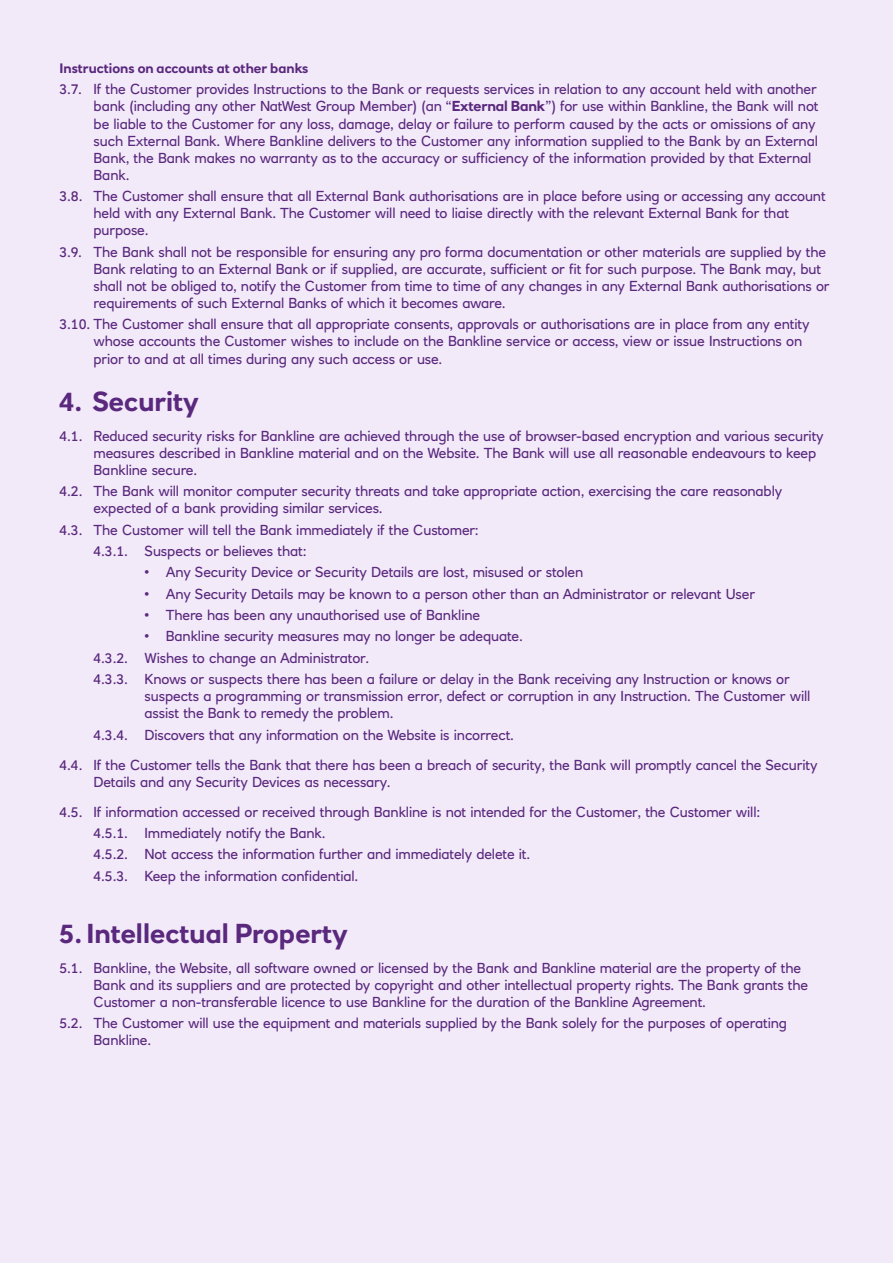
<style>
.page{position:relative;width:893px;height:1263px;background:#f2eaf9}
.page>*{position:absolute;margin:0;border:0;box-sizing:border-box;transform-origin:0 0}
.t1{font:700 27px "RN House Sans";color:#5a287d}
.Paragraph_Style_1{font:14.25px/17.1px "RN House Sans";letter-spacing:-.01em;color:#5a287d}
.t2{font:700 13.5px "RN House Sans";color:#5a287d}
.s1{font-weight:700}
</style>
<div class="page">
<h4 class="t2" style="left:60px;top:60px;width:251px">Instructions on accounts at other banks</h4>
<p class="Paragraph_Style_1" style="left:94px;top:81px;width:726px;text-indent:-34px">3.7. If the Customer provides Instructions to the Bank or requests services in relation to any account held with another bank (including any other NatWest Group Member) (an “<span class="s1">External Bank</span>”) for use within Bankline, the Bank will not be liable to the Customer for any loss, damage, delay or failure to perform caused by the acts or omissions of any such External Bank. Where Bankline delivers to the Customer any information supplied to the Bank by an External Bank, the Bank makes no warranty as to the accuracy or sufficiency of the information provided by that External Bank.</p>
<p class="Paragraph_Style_1" style="left:94px;top:187px;width:734px;text-indent:-34px">3.8. The Customer shall ensure that all External Bank authorisations are in place before using or accessing any account held with any External Bank. The Customer will need to liaise directly with the relevant External Bank for that purpose.</p>
<p class="Paragraph_Style_1" style="left:94px;top:243px;width:737px;text-indent:-34px">3.9. The Bank shall not be responsible for ensuring any pro forma documentation or other materials are supplied by the Bank relating to an External Bank or if supplied, are accurate, sufficient or fit for such purpose. The Bank may, but shall not be obliged to, notify the Customer from time to time of any changes in any External Bank authorisations or requirements of such External Banks of which it becomes aware.</p>
<p class="Paragraph_Style_1" style="left:94px;top:316px;width:717px;text-indent:-34px">3.10. The Customer shall ensure that all appropriate consents, approvals or authorisations are in place from any entity whose accounts the Customer wishes to include on the Bankline service or access, view or issue Instructions on prior to and at all times during any such access or use.</p>
<h4 class="t1" style="left:60px;top:385px;width:141px">4. Security</h4>
<p class="Paragraph_Style_1" style="left:94px;top:427px;width:732px;text-indent:-34px">4.1. Reduced security risks for Bankline are achieved through the use of browser-based encryption and various security measures described in Bankline material and on the Website. The Bank will use all reasonable endeavours to keep<br>Bankline secure.</p>
<p class="Paragraph_Style_1" style="left:94px;top:483px;width:690px;text-indent:-34px">4.2. The Bank will monitor computer security threats and take appropriate action, exercising the care reasonably expected of a bank providing similar services.</p>
<p class="Paragraph_Style_1" style="left:60px;top:521px;width:421px">4.3. The Customer will tell the Bank immediately if the Customer:</p>
<p class="Paragraph_Style_1" style="left:94px;top:542px;width:214px">4.3.1. Suspects or believes that:</p>
<p class="Paragraph_Style_1" style="left:145px;top:564px;width:440px">• Any Security Device or Security Details are lost, misused or stolen</p>
<p class="Paragraph_Style_1" style="left:145px;top:585px;width:612px">• Any Security Details may be known to a person other than an Administrator or relevant User</p>
<p class="Paragraph_Style_1" style="left:145px;top:606px;width:337px">• There has been any unauthorised use of Bankline</p>
<p class="Paragraph_Style_1" style="left:145px;top:628px;width:380px">• Bankline security measures may no longer be adequate.</p>
<p class="Paragraph_Style_1" style="left:94px;top:649px;width:277px">4.3.2. Wishes to change an Administrator.</p>
<p class="Paragraph_Style_1" style="left:145px;top:670px;width:667px;text-indent:-51px">4.3.3. Knows or suspects there has been a failure or delay in the Bank receiving any Instruction or knows or suspects a programming or transmission error, defect or corruption in any Instruction. The Customer will assist the Bank to remedy the problem.</p>
<p class="Paragraph_Style_1" style="left:94px;top:726px;width:422px">4.3.4. Discovers that any information on the Website is incorrect.</p>
<p class="Paragraph_Style_1" style="left:94px;top:756px;width:725px;text-indent:-34px">4.4. If the Customer tells the Bank that there has been a breach of security, the Bank will promptly cancel the Security<br>Details and any Security Devices as necessary.</p>
<p class="Paragraph_Style_1" style="left:60px;top:803px;width:702px">4.5. If information accessed or received through Bankline is not intended for the Customer, the Customer will:</p>
<p class="Paragraph_Style_1" style="left:94px;top:824px;width:234px">4.5.1. Immediately notify the Bank.</p>
<p class="Paragraph_Style_1" style="left:94px;top:845px;width:438px">4.5.2. Not access the information further and immediately delete it.</p>
<p class="Paragraph_Style_1" style="left:94px;top:867px;width:266px">4.5.3. Keep the information confidential.</p>
<h4 class="t1" style="left:60px;top:917px;width:290px">5. Intellectual Property</h4>
<p class="Paragraph_Style_1" style="left:94px;top:959px;width:716px;text-indent:-34px">5.1. Bankline, the Website, all software owned or licensed by the Bank and Bankline material are the property of the<br>Bank and its suppliers and are protected by copyright and other intellectual property rights. The Bank grants the<br>Customer a non-transferable licence to use Bankline for the duration of the Bankline Agreement.</p>
<p class="Paragraph_Style_1" style="left:94px;top:1015px;width:695px;text-indent:-34px">5.2. The Customer will use the equipment and materials supplied by the Bank solely for the purposes of operating<br>Bankline.</p>
</div>
